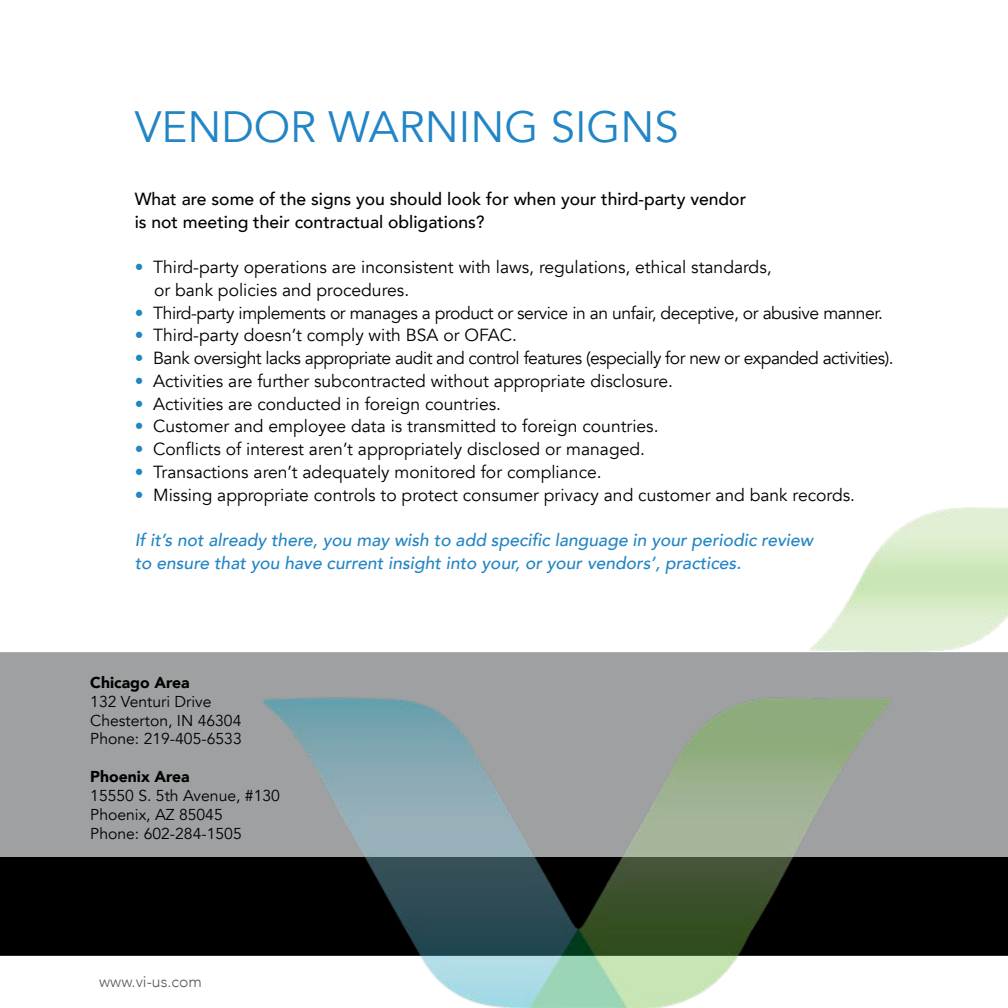
<style>
.page{position:relative;width:1008px;height:1008px;background:#fff}
.page>*{position:absolute;margin:0;border:0;box-sizing:border-box;transform-origin:0 0}
.t1{font:43.75px "Avenir";color:#2285c5}
.t2{font:17.5px/22.8px "Avenir";color:#000}
.t3{font:italic 500 17.5px/22.8px "Avenir";color:#2285c5}
.t4{font:500 17.5px/22.8px "Avenir";color:#000}
.t5{font:17.5px "Avenir";letter-spacing:-.03em;color:#000}
.t6{font:17.5px "Avenir";letter-spacing:-.025em;color:#000}
.t7{font:15.75px/18.9px "Avenir";color:#000}
.t8{font:900 15.75px "Avenir";color:#000}
.t9{font:300 15.75px "Avenir";color:#58595b}
.s1{color:#2285c5}
</style>
<div class="page">
<div style="left:0;top:652px;width:264px;height:304px;background:#000"></div>
<div style="left:0;top:653px;width:1008px;height:204px;background:#9fa0a2"></div>
<img style="left:264px;top:508px;width:744px;height:500px">
<h1 class="t1" style="left:135px;top:101px;width:546px">VENDOR WARNING SIGNS</h1>
<p class="t4" style="left:135px;top:186px;width:613px">What are some of the signs you should look for when your third-party vendor is not meeting their contractual obligations?</p>
<p class="t2" style="left:154px;top:256px;width:619px;text-indent:-19px"><span class="s1">•</span> Third-party operations are inconsistent with laws, regulations, ethical standards, or bank policies and procedures.</p>
<p class="t6" style="left:135px;top:302px;width:750px"><span class="s1">•</span> Third-party implements or manages a product or service in an unfair, deceptive, or abusive manner.</p>
<p class="t2" style="left:135px;top:324px;width:384px"><span class="s1">•</span> Third-party doesn’t comply with BSA or OFAC.</p>
<p class="t5" style="left:135px;top:348px;width:761px"><span class="s1">•</span> Bank oversight lacks appropriate audit and control features (especially for new or expanded activities).</p>
<p class="t2" style="left:135px;top:370px;width:540px"><span class="s1">•</span> Activities are further subcontracted without appropriate disclosure.</p>
<p class="t2" style="left:135px;top:393px;width:368px"><span class="s1">•</span> Activities are conducted in foreign countries.</p>
<p class="t2" style="left:135px;top:415px;width:525px"><span class="s1">•</span> Customer and employee data is transmitted to foreign countries.</p>
<p class="t2" style="left:135px;top:438px;width:512px"><span class="s1">•</span> Conflicts of interest aren’t appropriately disclosed or managed.</p>
<p class="t2" style="left:135px;top:461px;width:469px"><span class="s1">•</span> Transactions aren’t adequately monitored for compliance.</p>
<p class="t2" style="left:135px;top:484px;width:722px"><span class="s1">•</span> Missing appropriate controls to protect consumer privacy and customer and bank records.</p>
<p class="t3" style="left:135px;top:529px;width:680px">If it’s not already there, you may wish to add specific language in your periodic review to ensure that you have current insight into your, or your vendors’, practices.</p>
<p class="t8" style="left:90px;top:669px;width:101px">Chicago Area</p>
<p class="t7" style="left:90px;top:692px;width:153px">132 Venturi Drive<br>Chesterton, IN 46304<br>Phone: 219-405-6533</p>
<p class="t8" style="left:90px;top:763px;width:101px">Phoenix Area</p>
<p class="t7" style="left:90px;top:787px;width:191px">15550 S. 5th Avenue, #130<br>Phoenix, AZ 85045<br>Phone: 602-284-1505</p>
<p class="t9" style="left:99px;top:972px;width:104px">www.vi-us.com</p>
</div>
